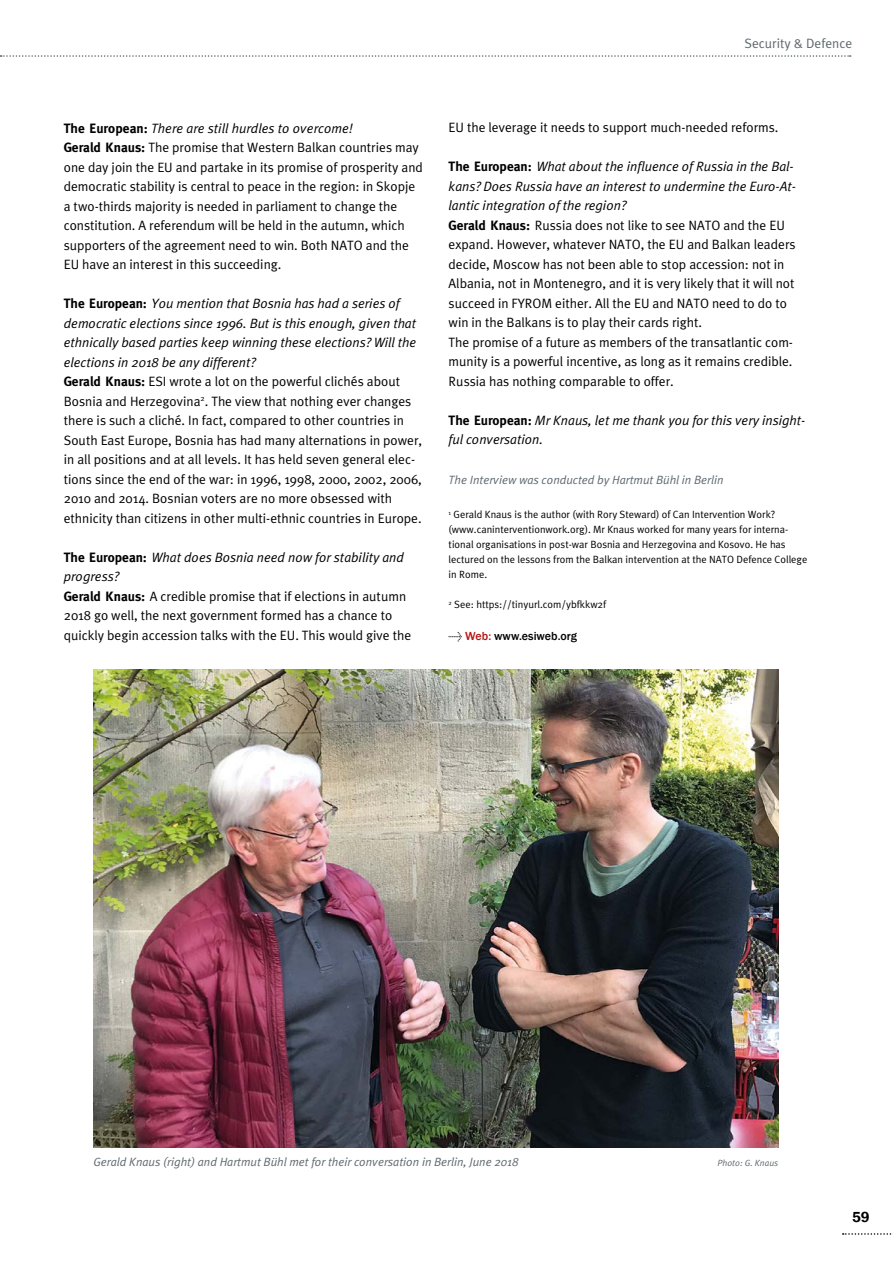
<style>
.page{position:relative;width:893px;height:1263px;background:#fff}
.page>*{position:absolute;margin:0;border:0;box-sizing:border-box;transform-origin:0 0}
.t1{font:600 15px "Franklin Gothic";color:#000}
.t2{font:13.5px/19.5px "Meta Plus Normal";color:#000}
.t3{font:italic 13.5px/19.5px "Meta Plus Normal";color:#000}
.t4{font:13.5px "Meta Plus Normal";color:#5d686e}
.t5{font:italic 12px "Meta Plus Normal";color:#5d686e}
.t6{font:500 12px "Franklin Gothic";color:#000}
.t7{font:10.5px/15px "Meta Plus Normal";color:#000}
.t8{font:italic 9px "Meta Plus Normal";color:#5d686e}
.s1{font-family:"Meta";font-weight:700}
.s2{font-style:italic}
.s3{font-family:"Meta";font-weight:700;font-style:normal}
.s4{font-family:"Meta Plus Normal";font-weight:400}
.s5{color:#b51412}
</style>
<div class="page">
<svg style="left:0;top:55px;width:851px;height:2px"></svg>
<svg style="left:843px;top:1233px;width:49px;height:2px"></svg>
<img style="left:94px;top:670px;width:684px;height:478px">
<p class="t4" style="left:744px;top:35px;width:109px">Security &amp; Defence</p>
<p class="t2" style="left:64px;top:118px;width:361px"><span class="s1">The European:</span> <span class="s2">There are still hurdles to overcome!<br></span><span class="s1">Gerald Knaus:</span> The promise that Western Balkan countries may one day join the EU and partake in its promise of prosperity and democratic stability is central to peace in the region: in Skopje a two-thirds majority is needed in parliament to change the constitution. A referendum will be held in the autumn, which supporters of the agreement need to win. Both NATO and the EU have an interest in this succeeding.</p>
<p class="t2" style="left:64px;top:293px;width:360px"><span class="s1">The European:</span> <span class="s2">You mention that Bosnia has had a series of democratic elections since 1996. But is this enough, given that ethnically based parties keep winning these elections? Will the elections in 2018 be any different?<br></span><span class="s1">Gerald Knaus:</span> ESI wrote a lot on the powerful clichés about Bosnia and Herzegovina<sup>2</sup>. The view that nothing ever changes there is such a cliché. In fact, compared to other countries in South East Europe, Bosnia has had many alternations in power, in all positions and at all levels. It has held seven general elec&shy;tions since the end of the war: in 1996, 1998, 2000, 2002, 2006, 2010 and 2014. Bosnian voters are no more obsessed with ethnicity than citizens in other multi-ethnic countries in Europe.</p>
<p class="t2" style="left:64px;top:547px;width:349px"><span class="s1">The European:</span> <span class="s2">What does Bosnia need now for stability and progress?<br></span><span class="s1">Gerald Knaus:</span> A credible promise that if elections in autumn 2018 go well, the next government formed has a chance to quickly begin accession talks with the EU. This would give the</p>
<p class="t2" style="left:449px;top:118px;width:331px">EU the leverage it needs to support much-needed reforms.</p>
<p class="t2" style="left:449px;top:157px;width:349px"><span class="s1">The European:</span> <span class="s2">What about the influence of Russia in the Bal&shy;kans? Does Russia have an interest to undermine the Euro-At&shy;lantic integration of the region?<br></span><span class="s1">Gerald Knaus:</span> Russia does not like to see NATO and the EU expand. However, whatever NATO, the EU and Balkan leaders decide, Moscow has not been able to stop accession: not in Albania, not in Montenegro, and it is very likely that it will not succeed in FYROM either. All the EU and NATO need to do to win in the Balkans is to play their cards right.<br>The promise of a future as members of the transatlantic com&shy;munity is a powerful incentive, as long as it remains credible.<br>Russia has nothing comparable to offer.</p>
<p class="t3" style="left:449px;top:410px;width:358px"><span class="s3">The European:</span> Mr Knaus, let me thank you for this very insight&shy;ful conversation.</p>
<p class="t5" style="left:449px;top:472px;width:276px">The Interview was conducted by Hartmut Bühl in Berlin</p>
<p class="t7" style="left:449px;top:507px;width:360px"><sup>1</sup> Gerald Knaus is the author (with Rory Steward) of Can Intervention Work? (www.caninterventionwork.org). Mr Knaus worked for many years for interna&shy;tional organisations in post-war Bosnia and Herzegovina and Kosovo. He has lectured on the lessons from the Balkan intervention at the NATO Defence College in Rome.</p>
<p class="t7" style="left:449px;top:597px;width:159px"><sup>2</sup> See: https://tinyurl.com/ybfkkw2f</p>
<p class="t6" style="left:449px;top:628px;width:130px"><span class="s4">&gt;</span> <span class="s5">Web:</span> www.esiweb.org</p>
<p class="t5" style="left:94px;top:1155px;width:426px">Gerald Knaus (right) and Hartmut Bühl met for their conversation in Berlin, June 2018</p>
<p class="t8" style="left:717px;top:1158px;width:62px">Photo: G. Knaus</p>
<p class="t1" style="left:852px;top:1208px;width:19px">59</p>
</div>
